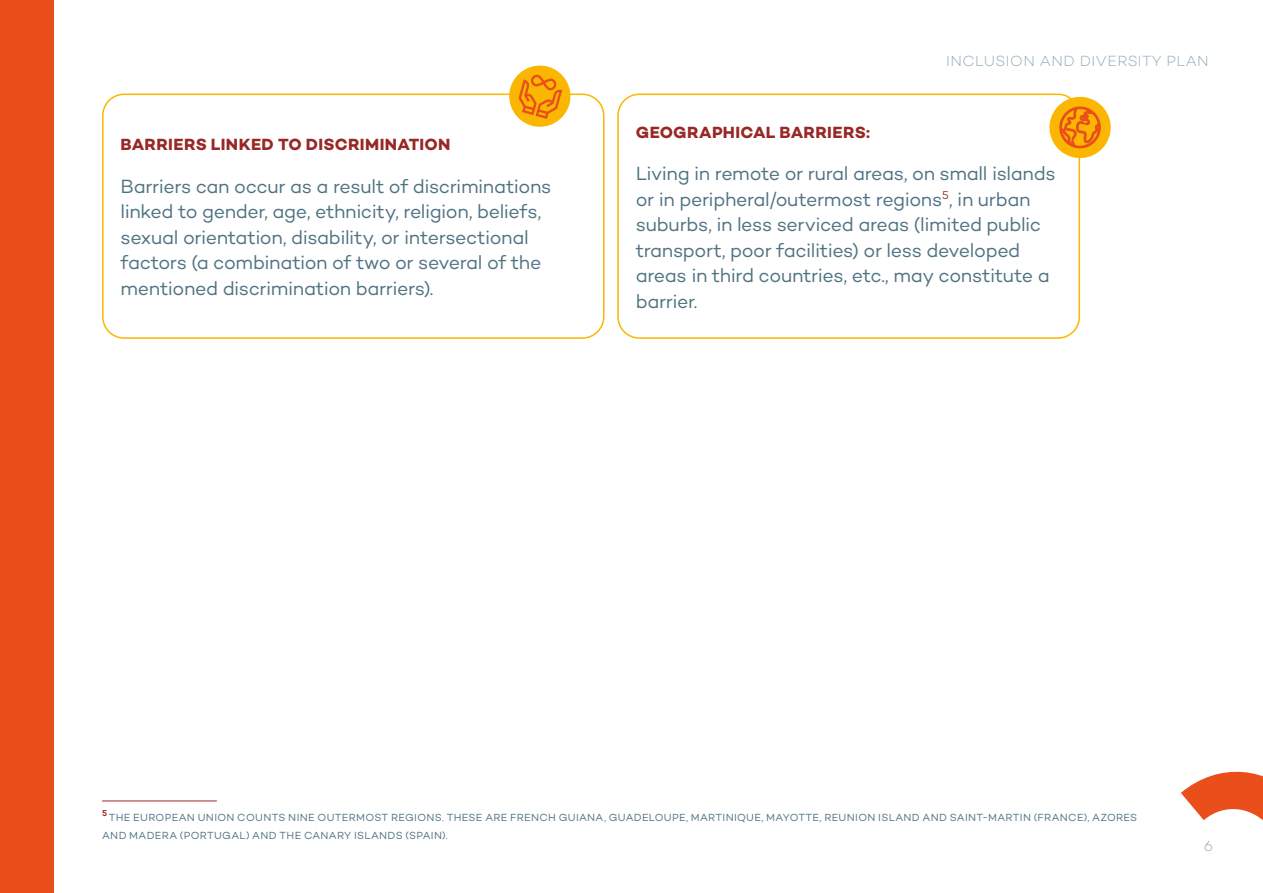
<style>
.page{position:relative;width:1263px;height:893px;background:#fff}
.page>*{position:absolute;margin:0;border:0;box-sizing:border-box;transform-origin:0 0}
.t1{font:19.5px/25.5px "Campton";letter-spacing:-.02em;color:#4f7282}
.t2{font:700 16.5px "Campton";letter-spacing:.015em;color:#972825}
.t3{font:300 15px "Campton";letter-spacing:.03em;color:#91aab8}
.t4{font:10.5px/18px "Campton";letter-spacing:.03em;color:#4f7282}
.t5{font:600 8.7px "Campton";color:#972825}
</style>
<div class="page">
<div style="left:0;top:0;width:54px;height:893px;background:#e94e1b"></div>
<div style="left:102px;top:94px;width:502px;height:245px;border:2px solid #fab600;border-radius:21px"></div>
<div style="left:617px;top:94px;width:463px;height:245px;border:2px solid #fab600;border-radius:21px"></div>
<svg style="left:506px;top:65px;width:68px;height:62px"></svg>
<svg style="left:1047px;top:95px;width:64px;height:65px"></svg>
<hr style="left:102px;top:801px;width:115px;height:1px;background:#972825">
<svg style="left:1181px;top:771px;width:82px;height:50px"></svg>
<p class="t2" style="left:121px;top:134px;width:331px">BARRIERS LINKED TO DISCRIMINATION</p>
<p class="t1" style="left:121px;top:173px;width:432px">Barriers can occur as a result of discriminations linked to gender, age, ethnicity, religion, beliefs, sexual orientation, disability, or intersectional factors (a combination of two or several of the mentioned discrimination barriers).</p>
<p class="t3" style="left:946px;top:51px;width:264px">INCLUSION AND DIVERSITY PLAN</p>
<p class="t2" style="left:636px;top:121px;width:236px">GEOGRAPHICAL BARRIERS:</p>
<p class="t1" style="left:636px;top:160px;width:421px">Living in remote or rural areas, on small islands or in peripheral/outermost regions<sup>5</sup>, in urban suburbs, in less serviced areas (limited public transport, poor facilities) or less developed areas in third countries, etc., may constitute a barrier.</p>
<p class="t5" style="left:102px;top:807px;width:7px">5</p>
<p class="t4" style="left:102px;top:808px;width:1037px;text-indent:7px">THE EUROPEAN UNION COUNTS NINE OUTERMOST REGIONS. THESE ARE FRENCH GUIANA, GUADELOUPE, MARTINIQUE, MAYOTTE, REUNION ISLAND AND SAINT-MARTIN (FRANCE), AZORES<br>AND MADERA (PORTUGAL) AND THE CANARY ISLANDS (SPAIN).</p>
<p class="t3" style="left:1204px;top:836px;width:11px">6</p>
</div>
